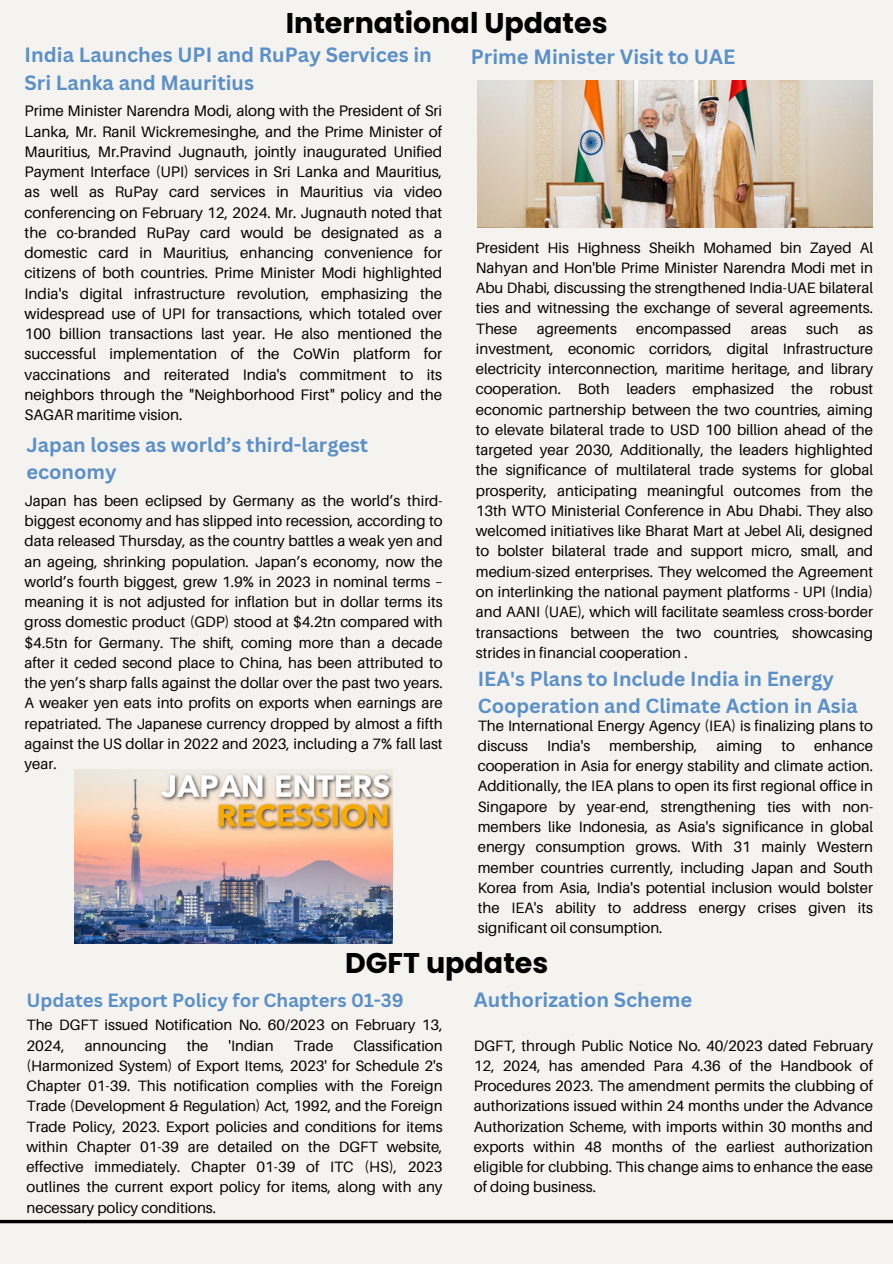
<style>
.page{position:relative;width:893px;height:1264px;background:#fff}
.page>*{position:absolute;margin:0;border:0;box-sizing:border-box;transform-origin:0 0}
.t1{font:700 28.5px "Poppins";color:#000}
.t2{font:700 20.1px/28.2px "Canva Sans";color:#5a8fc8}
.t3{font:700 19.8px/27px "Canva Sans";color:#5a8fc8}
.t4{font:700 18.6px "Canva Sans";color:#5a8fc8}
.t5{font:15.15px/20.2px "Aileron";color:#000;text-align:justify}
.t6{font:15px/20.2px "Aileron";color:#000;text-align:justify}
</style>
<div class="page">
<div style="left:0;top:0;width:892px;height:1263px;background:#f4f3ef"></div>
<svg style="left:0;top:1219px;width:892px;height:4px;background:#363635"></svg>
<img style="left:478px;top:81px;width:394px;height:146px">
<img style="left:74px;top:770px;width:319px;height:173px">
<p class="t1" style="left:286px;top:3px;width:323px">International Updates</p>
<p class="t2" style="left:25px;top:40px;width:409px">India Launches UPI and RuPay Services in<br>Sri Lanka and Mauritius</p>
<h2 class="t5" style="left:25px;top:101px;width:419px">Prime Minister Narendra Modi, along with the President of Sri Lanka, Mr. Ranil Wickremesinghe, and the Prime Minister of Mauritius, Mr.Pravind Jugnauth, jointly inaugurated Unified Payment Interface (UPI) services in Sri Lanka and Mauritius, as well as RuPay card services in Mauritius via video conferencing on February 12, 2024. Mr. Jugnauth noted that the co-branded RuPay card would be designated as a domestic card in Mauritius, enhancing convenience for citizens of both countries. Prime Minister Modi highlighted India's digital infrastructure revolution, emphasizing the widespread use of UPI for transactions, which totaled over 100 billion transactions last year. He also mentioned the successful implementation of the CoWin platform for vaccinations and reiterated India's commitment to its neighbors through the "Neighborhood First" policy and the SAGAR maritime vision.</h2>
<p class="t3" style="left:27px;top:431px;width:343px">Japan loses as world’s third-largest economy</p>
<p class="t6" style="left:25px;top:490px;width:419px">Japan has been eclipsed by Germany as the world’s third&shy;biggest economy and has slipped into recession, according to data released Thursday, as the country battles a weak yen and an ageing, shrinking population. Japan’s economy, now the world’s fourth biggest, grew 1.9% in 2023 in nominal terms – meaning it is not adjusted for inflation but in dollar terms its gross domestic product (GDP) stood at $4.2tn compared with $4.5tn for Germany. The shift, coming more than a decade after it ceded second place to China, has been attributed to the yen’s sharp falls against the dollar over the past two years.<br>A weaker yen eats into profits on exports when earnings are repatriated. The Japanese currency dropped by almost a fifth against the US dollar in 2022 and 2023, including a 7% fall last year.</p>
<p class="t2" style="left:471px;top:42px;width:266px">Prime Minister Visit to UAE</p>
<h2 class="t6" style="left:476px;top:237px;width:398px">President His Highness Sheikh Mohamed bin Zayed Al Nahyan and Hon'ble Prime Minister Narendra Modi met in Abu Dhabi, discussing the strengthened India-UAE bilateral ties and witnessing the exchange of several agreements.<br>These</h2>
<h2 class="t6" style="left:536px;top:318px;width:82px">agreements</h2>
<h2 class="t6" style="left:636px;top:318px;width:97px">encompassed</h2>
<h2 class="t6" style="left:750px;top:318px;width:37px">areas</h2>
<h2 class="t6" style="left:806px;top:318px;width:34px">such</h2>
<h2 class="t6" style="left:476px;top:318px;width:399px;text-indent:382px">as investment, economic corridors, digital Infrastructure electricity interconnection, maritime heritage, and library cooperation. Both leaders emphasized the robust economic partnership between the two countries, aiming to elevate bilateral trade to USD 100 billion ahead of the targeted year 2030, Additionally, the leaders highlighted the significance of multilateral trade systems for global prosperity, anticipating meaningful outcomes from the 13th WTO Ministerial Conference in Abu Dhabi. They also welcomed initiatives like Bharat Mart at Jebel Ali, designed to bolster bilateral trade and support micro, small, and medium-sized enterprises. They welcomed the Agreement on interlinking the national payment platforms - UPI (India) and AANI (UAE), which will facilitate seamless cross-border transactions between the two countries, showcasing strides in financial cooperation .</h2>
<p class="t3" style="left:478px;top:664px;width:381px">IEA's Plans to Include India in Energy<br>Cooperation and Climate Action in Asia</p>
<p class="t6" style="left:478px;top:715px;width:397px">The International Energy Agency (IEA) is finalizing plans to discuss</p>
<p class="t6" style="left:478px;top:735px;width:397px;text-indent:336px">enhance cooperation in Asia for energy stability and climate action.<br>Additionally, the IEA plans to open its first regional office in Singapore by year-end, strengthening ties with non&shy;members like Indonesia, as Asia's significance in global energy consumption grows. With 31 mainly Western member countries currently, including Japan and South Korea from Asia, India's potential inclusion would bolster the IEA's ability to address energy crises given its significant oil consumption.</p>
<p class="t6" style="left:547px;top:735px;width:45px">India's</p>
<p class="t6" style="left:609px;top:735px;width:90px">membership,</p>
<p class="t6" style="left:716px;top:735px;width:48px">aiming</p>
<p class="t6" style="left:781px;top:735px;width:15px">to</p>
<h2 class="t1" style="left:345px;top:942px;width:205px">DGFT updates</h2>
<p class="t4" style="left:27px;top:986px;width:379px">Updates Export Policy for Chapters 01-39</p>
<h1 class="t6" style="left:27px;top:1014px;width:417px">The DGFT issued Notification No. 60/2023 on February 13,<br>2024,</h1>
<h2 class="t2" style="left:474px;top:985px;width:220px">Authorization Scheme</h2>
<h2 class="t6" style="left:474px;top:1034px;width:400px">DGFT, through Public Notice No. 40/2023 dated February 12, 2024, has amended Para 4.36 of the Handbook of Procedures 2023. The amendment permits the clubbing of authorizations issued within 24 months under the Advance Authorization Scheme, with imports within 30 months and exports within 48 months of the earliest authorization eligible for clubbing. This change aims to enhance the ease of doing business.</h2>
<h1 class="t6" style="left:27px;top:1034px;width:417px;text-indent:327px">Classification (Harmonized System) of Export Items, 2023' for Schedule 2's Chapter 01-39. This notification complies with the Foreign Trade (Development &amp; Regulation) Act, 1992, and the Foreign Trade Policy, 2023. Export policies and conditions for items within Chapter 01-39 are detailed on the DGFT website, effective immediately. Chapter 01-39 of ITC (HS), 2023 outlines the current export policy for items, along with any necessary policy conditions.</h1>
<h1 class="t6" style="left:85px;top:1034px;width:83px">announcing</h1>
<h1 class="t6" style="left:187px;top:1034px;width:23px">the</h1>
<h1 class="t6" style="left:228px;top:1034px;width:47px">'Indian</h1>
<h1 class="t6" style="left:294px;top:1034px;width:41px">Trade</h1>
</div>
